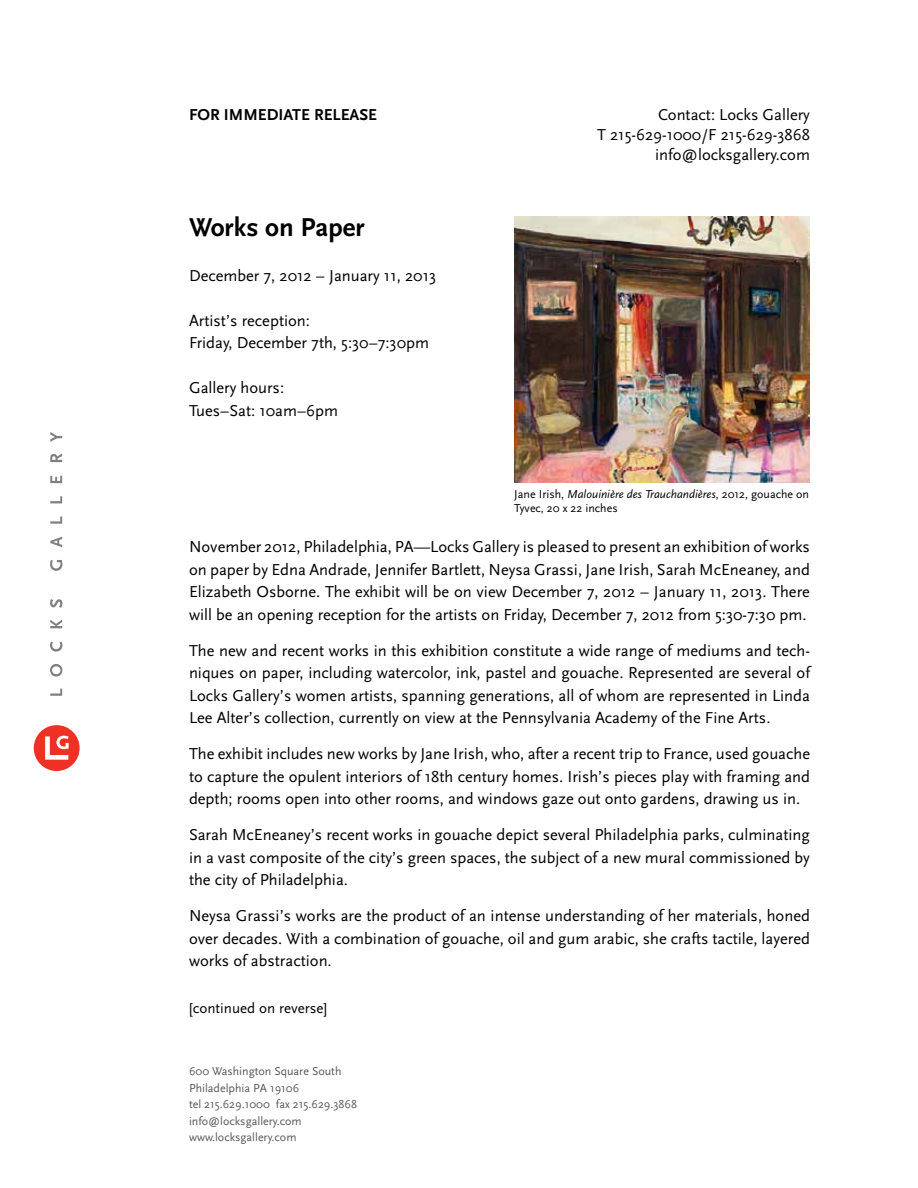
<style>
.page{position:relative;width:918px;height:1188px;background:#fff}
.page>*{position:absolute;margin:0;border:0;box-sizing:border-box;transform-origin:0 0}
.t1{font:700 27px "Scala Sans";color:#000}
.t2{font:16.5px/22.5px "Scala Sans";color:#000;text-align:justify}
.t3{font:700 16.5px "Scala Sans";color:#000}
.t4{font:15px "Scala Sans";color:#000}
.t5{font:12px/16.5px "Scala Sans";color:#58595b}
.t6{font:12px/14.4px "Scala Sans";color:#000}
.s1{font-style:italic}
</style>
<div class="page">
<div style="left:34px;top:725px;width:46px;height:46px;background:#ee3124;border-radius:50%"></div>
<svg style="left:45px;top:736px;width:24px;height:24px"></svg>
<svg style="left:50px;top:689px;width:12px;height:7px"></svg>
<svg style="left:50px;top:664px;width:12px;height:13px"></svg>
<svg style="left:50px;top:642px;width:12px;height:10px"></svg>
<svg style="left:50px;top:620px;width:12px;height:8px"></svg>
<svg style="left:50px;top:599px;width:12px;height:9px"></svg>
<svg style="left:50px;top:560px;width:12px;height:11px"></svg>
<svg style="left:50px;top:537px;width:12px;height:10px"></svg>
<svg style="left:50px;top:517px;width:12px;height:7px"></svg>
<svg style="left:50px;top:496px;width:12px;height:7px"></svg>
<svg style="left:50px;top:476px;width:12px;height:7px"></svg>
<svg style="left:50px;top:454px;width:12px;height:8px"></svg>
<svg style="left:50px;top:432px;width:12px;height:10px"></svg>
<img style="left:514px;top:216px;width:296px;height:266px">
<p class="t3" style="left:189px;top:106px;width:190px">FOR IMMEDIATE RELEASE</p>
<p class="t2" style="left:597px;top:105px;width:214px;line-height:19.8px;text-align:right">Contact: Locks Gallery<br>T 215-629-1000/F 215-629-3868 info@locksgallery.com</p>
<h1 class="t1" style="left:189px;top:213px;width:177px">Works on Paper</h1>
<p class="t2" style="left:189px;top:265px;width:249px">December 7, 2012 – January 11, 2013</p>
<p class="t2" style="left:189px;top:310px;width:242px">Artist’s reception:<br>Friday, December 7th, 5:30–7:30pm</p>
<p class="t2" style="left:189px;top:377px;width:151px">Gallery hours:<br>Tues–Sat: 10am–6pm</p>
<p class="t6" style="left:514px;top:487px;width:296px">Jane Irish, <span class="s1">Malouinière des Trauchandières</span>, 2012, gouache on<br>Tyvec, 20 x 22 inches</p>
<p class="t2" style="left:189px;top:536px;width:623px">November 2012, Philadelphia, PA—Locks Gallery is pleased to present an exhibition of works on paper by Edna Andrade, Jennifer Bartlett, Neysa Grassi, Jane Irish, Sarah McEneaney, and Elizabeth Osborne. The exhibit will be on view December 7, 2012 – January 11, 2013. There will be an opening reception for the artists on Friday, December 7, 2012 from 5:30-7:30 pm.</p>
<p class="t2" style="left:189px;top:639px;width:623px">The new and recent works in this exhibition constitute a wide range of mediums and tech&shy;niques on paper, including watercolor, ink, pastel and gouache. Represented are several of Locks Gallery’s women artists, spanning generations, all of whom are represented in Linda Lee Alter’s collection, currently on view at the Pennsylvania Academy of the Fine Arts.</p>
<p class="t2" style="left:189px;top:743px;width:623px">The exhibit includes new works by Jane Irish, who, after a recent trip to France, used gouache to capture the opulent interiors of 18th century homes. Irish’s pieces play with framing and depth; rooms open into other rooms, and windows gaze out onto gardens, drawing us in.</p>
<p class="t2" style="left:189px;top:824px;width:622px">Sarah McEneaney’s recent works in gouache depict several Philadelphia parks, culminating in a vast composite of the city’s green spaces, the subject of a new mural commissioned by the city of Philadelphia.</p>
<p class="t2" style="left:189px;top:905px;width:623px">Neysa Grassi’s works are the product of an intense understanding of her materials, honed over decades. With a combination of gouache, oil and gum arabic, she crafts tactile, layered works of abstraction.</p>
<p class="t4" style="left:189px;top:999px;width:140px">[continued on reverse]</p>
<p class="t5" style="left:189px;top:1064px;width:170px">600 Washington Square South<br>Philadelphia PA 19106<br>tel 215.629.1000 fax 215.629.3868 info@locksgallery.com www.locksgallery.com</p>
</div>
